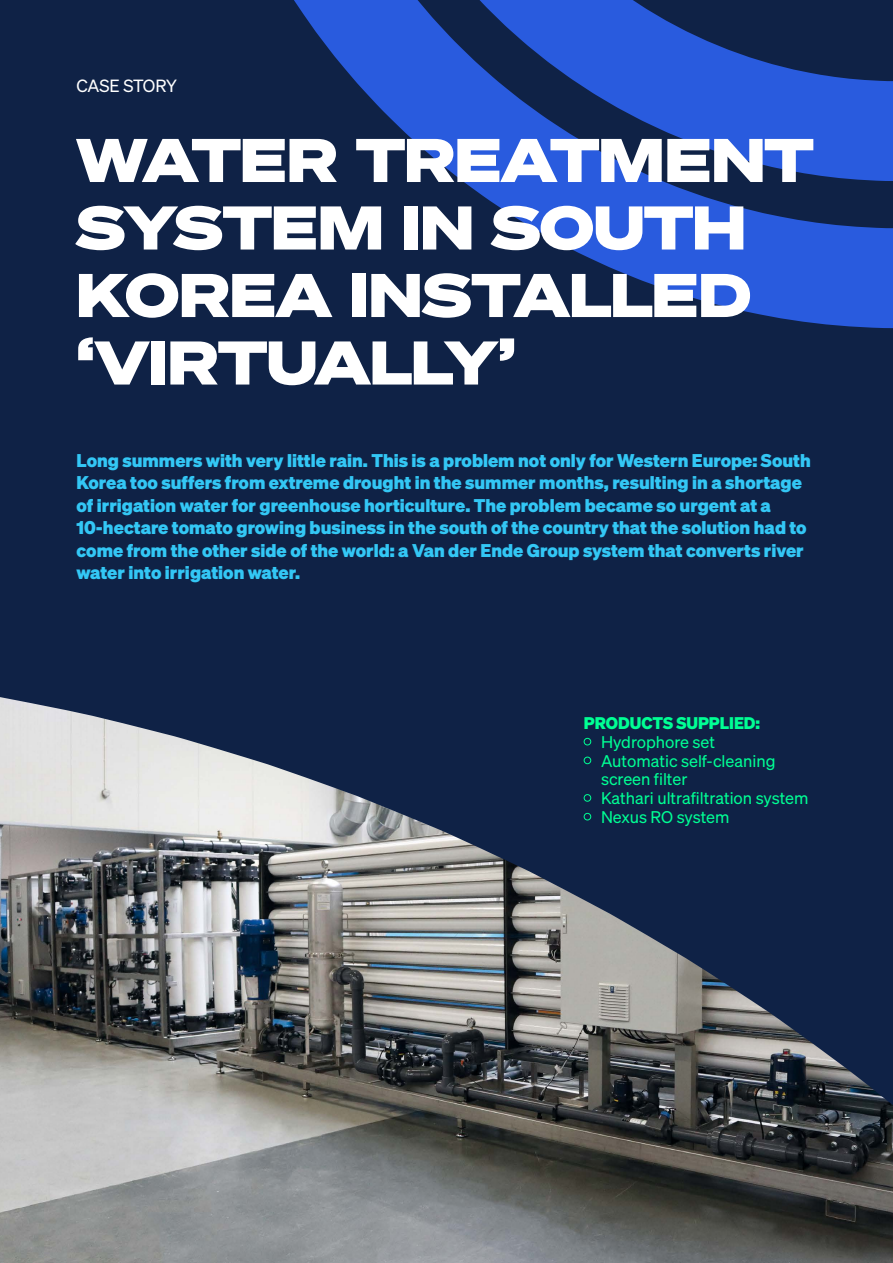
<style>
.page{position:relative;width:893px;height:1263px;background:#0f2246}
.page>*{position:absolute;margin:0;border:0;box-sizing:border-box;transform-origin:0 0}
.t1{font:60px/67.5px "Sohne Breit Extrafett";letter-spacing:-.01em;color:#fff}
.t2{font:700 18px/22.5px "Sohne";color:#33c7f5}
.t3{font:17.25px "Sohne Buch";letter-spacing:-.02em;color:#fff}
.t4{font:16.5px/18.8px "Sohne Buch";color:#00ff94}
.t5{font:700 16.5px "Sohne";color:#00ff94}
.s1{font-size:61.5px}
</style>
<div class="page">
<svg style="left:462px;top:181px;width:431px;height:147px;fill:#295bde"></svg>
<svg style="left:294px;top:0;width:599px;height:181px;fill:#295bde"></svg>
<img style="left:0;top:697px;width:893px;height:566px">
<div style="left:584px;top:738px;width:7px;height:7px;border:1px solid #00ff94;border-radius:50%"></div>
<div style="left:584px;top:757px;width:7px;height:7px;border:1px solid #00ff94;border-radius:50%"></div>
<div style="left:584px;top:794px;width:7px;height:7px;border:1px solid #00ff94;border-radius:50%"></div>
<div style="left:584px;top:813px;width:7px;height:7px;border:1px solid #00ff94;border-radius:50%"></div>
<p class="t3" style="left:77px;top:75px;width:102px">CASE STORY</p>
<h1 class="t1" style="left:77px;top:125px;width:739px">WATER TREATMENT<br>SYSTEM IN SOUTH<br>KOREA INSTALLED <span class="s1">‘</span>VIRTUALLY’</h1>
<p class="t2" style="left:77px;top:448px;width:736px">Long summers with very little rain. This is a problem not only for Western Europe: South Korea too suffers from extreme drought in the summer months, resulting in a shortage of irrigation water for greenhouse horticulture. The problem became so urgent at a 10-hectare tomato growing business in the south of the country that the solution had to come from the other side of the world: a Van der Ende Group system that converts river water into irrigation water.</p>
<p class="t5" style="left:584px;top:712px;width:178px">PRODUCTS SUPPLIED:</p>
<p class="t4" style="left:601px;top:732px;width:209px">Hydrophore set<br>Automatic self-cleaning screen filter<br>Kathari ultrafiltration system<br>Nexus RO system</p>
</div>
